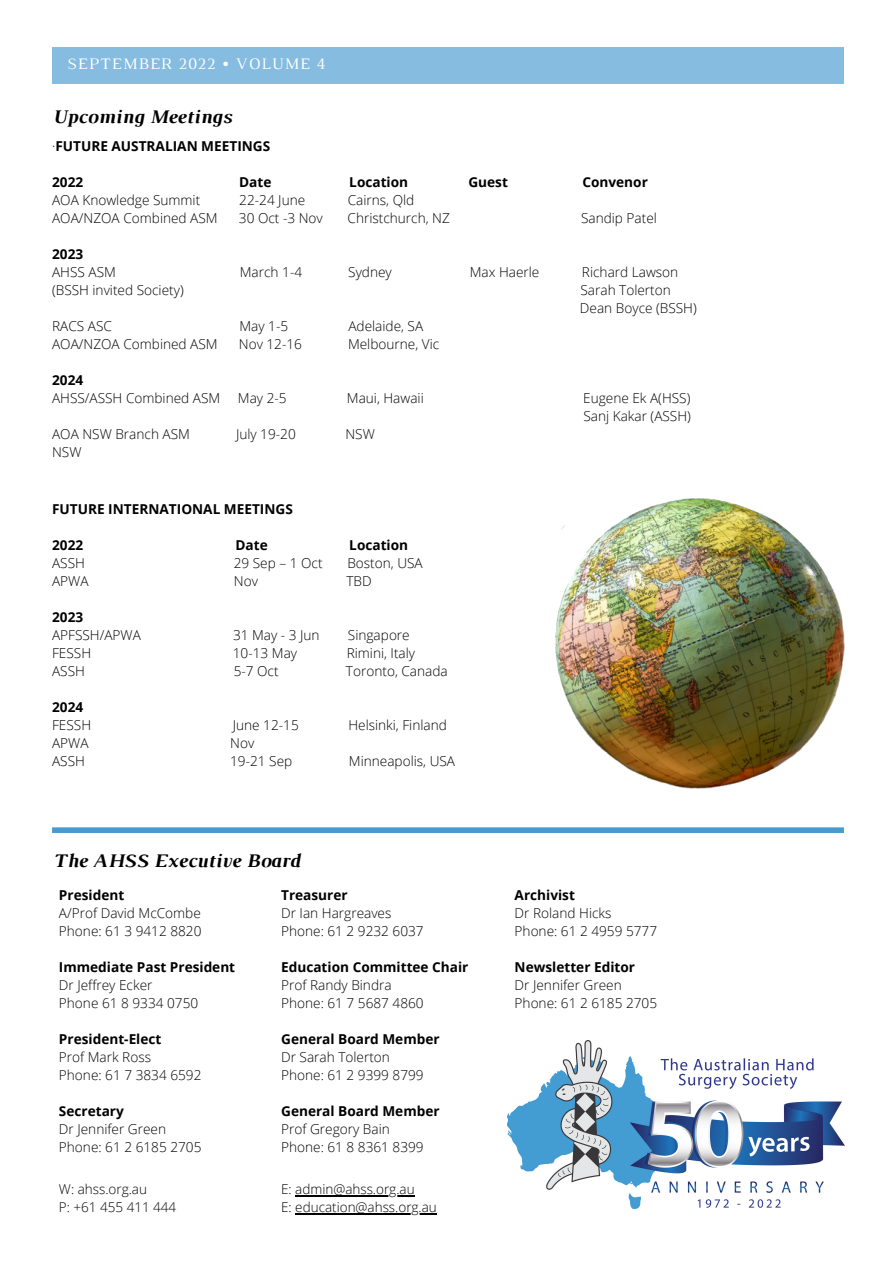
<style>
.page{position:relative;width:893px;height:1264px;background:#fff}
.page>*{position:absolute;margin:0;border:0;box-sizing:border-box;transform-origin:0 0}
.t1{font:italic 700 19.65px "Luthier";color:#000}
.t2{font:16.35px "Luthier";letter-spacing:.06em;color:#fff}
.t3{font:300 13.65px/18px "Open Sans";color:#000}
.t4{font:700 13.65px "Open Sans";color:#000}
.t5{font:300 13.5px/18px "Open Sans";color:#000}
.s1{font-weight:300}
</style>
<div class="page">
<div style="left:52px;top:48px;width:791px;height:36px;background:#85bcdf"></div>
<img style="left:555px;top:498px;width:289px;height:290px">
<img style="left:507px;top:1040px;width:337px;height:168px">
<hr style="left:295px;top:1195px;width:120px;height:1px;background:#000">
<hr style="left:295px;top:1213px;width:142px;height:1px;background:#000">
<div style="left:52px;top:827px;width:791px;height:6px;background:#489bcf"></div>
<p class="t2" style="left:67px;top:58px;width:260px">SEPTEMBER 2022 • VOLUME 4</p>
<h1 class="t1" style="left:52px;top:110px;width:180px">Upcoming Meetings</h1>
<p class="t4" style="left:52px;top:137px;width:220px"><span class="s1">·</span>FUTURE AUSTRALIAN MEETINGS</p>
<p class="t4" style="left:52px;top:173px;width:33px">2022</p>
<p class="t4" style="left:239px;top:173px;width:34px">Date</p>
<p class="t4" style="left:349px;top:173px;width:60px">Location</p>
<p class="t4" style="left:468px;top:173px;width:41px">Guest</p>
<p class="t4" style="left:582px;top:173px;width:67px">Convenor</p>
<p class="t3" style="left:52px;top:191px;width:150px">AOA Knowledge Summit</p>
<p class="t3" style="left:239px;top:191px;width:67px">22-24 June</p>
<p class="t3" style="left:348px;top:191px;width:68px">Cairns, Qld</p>
<p class="t3" style="left:52px;top:209px;width:167px">AOA/NZOA Combined ASM</p>
<p class="t3" style="left:239px;top:209px;width:85px">30 Oct -3 Nov</p>
<p class="t3" style="left:347px;top:209px;width:104px">Christchurch, NZ</p>
<p class="t3" style="left:581px;top:209px;width:77px">Sandip Patel</p>
<p class="t4" style="left:52px;top:245px;width:33px">2023</p>
<p class="t3" style="left:52px;top:263px;width:65px">AHSS ASM</p>
<p class="t3" style="left:240px;top:263px;width:64px">March 1-4</p>
<p class="t3" style="left:348px;top:263px;width:45px">Sydney</p>
<p class="t3" style="left:469px;top:263px;width:71px">Max Haerle</p>
<p class="t3" style="left:582px;top:263px;width:98px">Richard Lawson</p>
<p class="t3" style="left:52px;top:281px;width:133px">(BSSH invited Society)</p>
<p class="t3" style="left:580px;top:281px;width:118px">Sarah Tolerton<br>Dean Boyce (BSSH)</p>
<p class="t3" style="left:52px;top:317px;width:61px">RACS ASC</p>
<p class="t3" style="left:239px;top:317px;width:50px">May 1-5</p>
<p class="t3" style="left:348px;top:317px;width:76px">Adelaide, SA</p>
<p class="t3" style="left:52px;top:335px;width:167px">AOA/NZOA Combined ASM</p>
<p class="t3" style="left:239px;top:335px;width:65px">Nov 12-16</p>
<p class="t3" style="left:348px;top:335px;width:93px">Melbourne, Vic</p>
<p class="t4" style="left:52px;top:371px;width:33px">2024</p>
<p class="t3" style="left:52px;top:389px;width:170px">AHSS/ASSH Combined ASM</p>
<p class="t3" style="left:238px;top:389px;width:50px">May 2-5</p>
<p class="t3" style="left:347px;top:389px;width:78px">Maui, Hawaii</p>
<p class="t3" style="left:583px;top:389px;width:109px">Eugene Ek A(HSS)<br>Sanj Kakar (ASSH)</p>
<p class="t3" style="left:52px;top:425px;width:139px">AOA NSW Branch ASM</p>
<p class="t3" style="left:236px;top:425px;width:61px">July 19-20</p>
<p class="t3" style="left:345px;top:425px;width:31px">NSW</p>
<p class="t3" style="left:52px;top:443px;width:31px">NSW</p>
<p class="t4" style="left:52px;top:499px;width:242px">FUTURE INTERNATIONAL MEETINGS</p>
<p class="t4" style="left:52px;top:535px;width:33px">2022</p>
<p class="t4" style="left:235px;top:535px;width:34px">Date</p>
<p class="t4" style="left:349px;top:535px;width:60px">Location</p>
<p class="t3" style="left:52px;top:554px;width:34px">ASSH</p>
<p class="t3" style="left:234px;top:554px;width:90px">29 Sep – 1 Oct</p>
<p class="t3" style="left:347px;top:554px;width:77px">Boston, USA</p>
<p class="t3" style="left:52px;top:572px;width:38px">APWA</p>
<p class="t3" style="left:234px;top:572px;width:26px">Nov</p>
<p class="t3" style="left:346px;top:572px;width:27px">TBD</p>
<p class="t4" style="left:52px;top:607px;width:33px">2023</p>
<p class="t3" style="left:52px;top:625px;width:90px">APFSSH/APWA</p>
<p class="t3" style="left:233px;top:625px;width:88px">31 May - 3 Jun</p>
<p class="t3" style="left:348px;top:625px;width:63px">Singapore</p>
<p class="t3" style="left:52px;top:643px;width:41px">FESSH</p>
<p class="t3" style="left:233px;top:643px;width:66px">10-13 May</p>
<p class="t3" style="left:347px;top:643px;width:70px">Rimini, Italy</p>
<p class="t3" style="left:52px;top:661px;width:34px">ASSH</p>
<p class="t3" style="left:234px;top:661px;width:46px">5-7 Oct</p>
<p class="t3" style="left:346px;top:661px;width:103px">Toronto, Canada</p>
<p class="t4" style="left:52px;top:697px;width:33px">2024</p>
<p class="t3" style="left:52px;top:715px;width:41px">FESSH</p>
<p class="t3" style="left:233px;top:715px;width:67px">June 12-15</p>
<p class="t3" style="left:348px;top:715px;width:100px">Helsinki, Finland</p>
<p class="t3" style="left:52px;top:733px;width:38px">APWA</p>
<p class="t3" style="left:230px;top:733px;width:26px">Nov</p>
<p class="t3" style="left:52px;top:751px;width:34px">ASSH</p>
<p class="t3" style="left:230px;top:751px;width:64px">19-21 Sep</p>
<p class="t3" style="left:349px;top:751px;width:108px">Minneapolis, USA</p>
<h1 class="t1" style="left:52px;top:853px;width:249px">The AHSS Executive Board</h1>
<p class="t4" style="left:59px;top:885px;width:67px">President</p>
<p class="t3" style="left:59px;top:903px;width:144px">A/Prof David McCombe<br>Phone: 61 3 9412 8820</p>
<p class="t4" style="left:59px;top:957px;width:178px">Immediate Past President</p>
<p class="t3" style="left:59px;top:975px;width:141px">Dr Jeffrey Ecker<br>Phone 61 8 9334 0750</p>
<p class="t4" style="left:59px;top:1029px;width:104px">President-Elect</p>
<p class="t3" style="left:59px;top:1047px;width:144px">Prof Mark Ross<br>Phone: 61 7 3834 6592</p>
<p class="t4" style="left:59px;top:1101px;width:66px">Secretary</p>
<p class="t3" style="left:59px;top:1119px;width:144px">Dr Jennifer Green<br>Phone: 61 2 6185 2705</p>
<p class="t4" style="left:281px;top:885px;width:68px">Treasurer</p>
<p class="t3" style="left:281px;top:903px;width:144px">Dr Ian Hargreaves<br>Phone: 61 2 9232 6037</p>
<p class="t4" style="left:281px;top:957px;width:189px">Education Committee Chair</p>
<p class="t3" style="left:281px;top:975px;width:144px">Prof Randy Bindra<br>Phone: 61 7 5687 4860</p>
<p class="t4" style="left:281px;top:1029px;width:160px">General Board Member</p>
<p class="t3" style="left:281px;top:1047px;width:144px">Dr Sarah Tolerton<br>Phone: 61 2 9399 8799</p>
<p class="t4" style="left:281px;top:1101px;width:160px">General Board Member</p>
<p class="t3" style="left:281px;top:1119px;width:144px">Prof Gregory Bain<br>Phone: 61 8 8361 8399</p>
<p class="t5" style="left:59px;top:1179px;width:119px">W: ahss.org.au<br>P: +61 455 411 444</p>
<p class="t5" style="left:281px;top:1179px;width:157px">E: admin@ahss.org.au<br>E: education@ahss.org.au</p>
<p class="t4" style="left:514px;top:885px;width:62px">Archivist</p>
<p class="t3" style="left:514px;top:903px;width:144px">Dr Roland Hicks<br>Phone: 61 2 4959 5777</p>
<p class="t4" style="left:514px;top:957px;width:122px">Newsletter Editor</p>
<p class="t3" style="left:514px;top:975px;width:144px">Dr Jennifer Green<br>Phone: 61 2 6185 2705</p>
</div>
